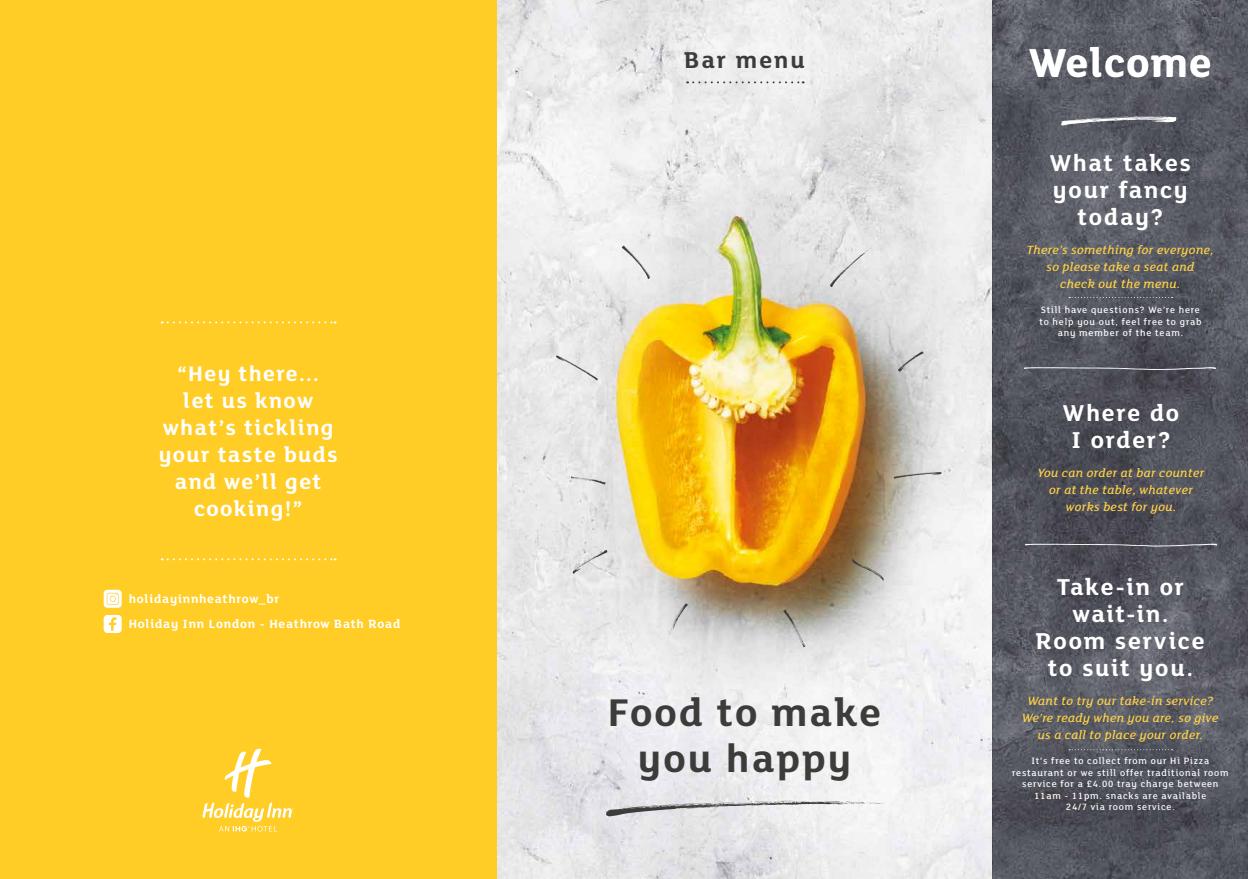
<style>
.page{position:relative;width:1248px;height:879px;background:#fff}
.page>*{position:absolute;margin:0;border:0;box-sizing:border-box;transform-origin:0 0}
.t1{font:700 43.9px "FS Lola";letter-spacing:.02em;color:#fff}
.t2{font:700 42px/46px "FS Lola";letter-spacing:.05em;color:#3c3c3b;text-align:center}
.t3{font:700 25px/27px "FS Lola";letter-spacing:.07em;color:#fff;text-align:center}
.t4{font:700 25px "FS Lola";letter-spacing:.08em;color:#3c3c3b}
.t5{font:700 23px/27px "FS Lola";letter-spacing:.06em;color:#fff;text-align:center}
.t6{font:italic 500 13px/17px "FS Lola";letter-spacing:.03em;color:#ffd246;text-align:center}
.t7{font:700 13px/25px "FS Lola";letter-spacing:.06em;color:#fff}
.t8{font:500 10px/11.5px "FS Lola";letter-spacing:.08em;color:#fff;text-align:center}
</style>
<div class="page">
<img style="left:496px;top:0;width:751px;height:879px">
<div style="left:0;top:0;width:496px;height:879px;background:#ffcd26"></div>
<svg style="left:605px;top:800px;width:280px;height:16px"></svg>
<svg style="left:687px;top:81px;width:116px;height:2px"></svg>
<svg style="left:162px;top:321px;width:173px;height:2px"></svg>
<svg style="left:162px;top:558px;width:173px;height:2px"></svg>
<svg style="left:852px;top:558px;width:31px;height:23px"></svg>
<svg style="left:572px;top:550px;width:35px;height:24px"></svg>
<svg style="left:783px;top:609px;width:22px;height:38px"></svg>
<svg style="left:669px;top:603px;width:18px;height:33px"></svg>
<svg style="left:893px;top:472px;width:48px;height:7px"></svg>
<svg style="left:571px;top:476px;width:34px;height:8px"></svg>
<svg style="left:897px;top:351px;width:26px;height:20px"></svg>
<svg style="left:556px;top:355px;width:42px;height:25px"></svg>
<svg style="left:829px;top:247px;width:42px;height:40px;background:#dcdcdc"></svg>
<svg style="left:621px;top:246px;width:28px;height:33px"></svg>
<svg style="left:202px;top:748px;width:92px;height:83px"></svg>
<svg style="left:1024px;top:543px;width:192px;height:3px"></svg>
<svg style="left:1023px;top:367px;width:192px;height:3px"></svg>
<svg style="left:1068px;top:297px;width:104px;height:1px"></svg>
<svg style="left:1068px;top:749px;width:104px;height:1px"></svg>
<svg style="left:1060px;top:116px;width:116px;height:9px"></svg>
<svg style="left:104px;top:590px;width:18px;height:18px"></svg>
<svg style="left:107px;top:593px;width:12px;height:12px"></svg>
<div style="left:104px;top:615px;width:18px;height:18px;background:#fff;border-radius:4px"></div>
<svg style="left:109px;top:617px;width:7px;height:13px"></svg>
<h3 class="t5" style="left:159px;top:358px;width:180px">“Hey there...<br>let us know what’s tickling your taste buds and we’ll get cooking!”</h3>
<h3 class="t7" style="left:129px;top:585px;width:273px">holidayinnheathrow_br<br>Holiday Inn London - Heathrow Bath Road</h3>
<h3 class="t4" style="left:684px;top:42px;width:122px">Bar menu</h3>
<h2 class="t2" style="left:608px;top:686px;width:275px">Food to make you happy</h2>
<h1 class="t1" style="left:1028px;top:32px;width:184px">Welcome</h1>
<h3 class="t3" style="left:1049px;top:148px;width:143px">What takes your fancy today?</h3>
<h3 class="t6" style="left:1026px;top:241px;width:188px">There’s something for everyone, so please take a seat and<br>check out the menu.</h3>
<p class="t8" style="left:1039px;top:304px;width:163px">Still have questions? We’re here to help you out, feel free to grab any member of the team.</p>
<h3 class="t3" style="left:1062px;top:398px;width:118px">Where do<br>I order?</h3>
<h3 class="t6" style="left:1037px;top:463px;width:168px">You can order at bar counter or at the table, whatever works best for you.</h3>
<h3 class="t3" style="left:1035px;top:572px;width:170px">Take-in or wait-in.<br>Room service to suit you.</h3>
<h3 class="t6" style="left:1022px;top:691px;width:198px">Want to try our take-in service?<br>We’re ready when you are, so give us a call to place your order.</h3>
<p class="t8" style="left:1012px;top:755px;width:218px">It’s free to collect from our Hi Pizza restaurant or we still offer traditional room service for a £4.00 tray charge between 11am - 11pm. snacks are available<br>24/7 via room service.</p>
</div>
